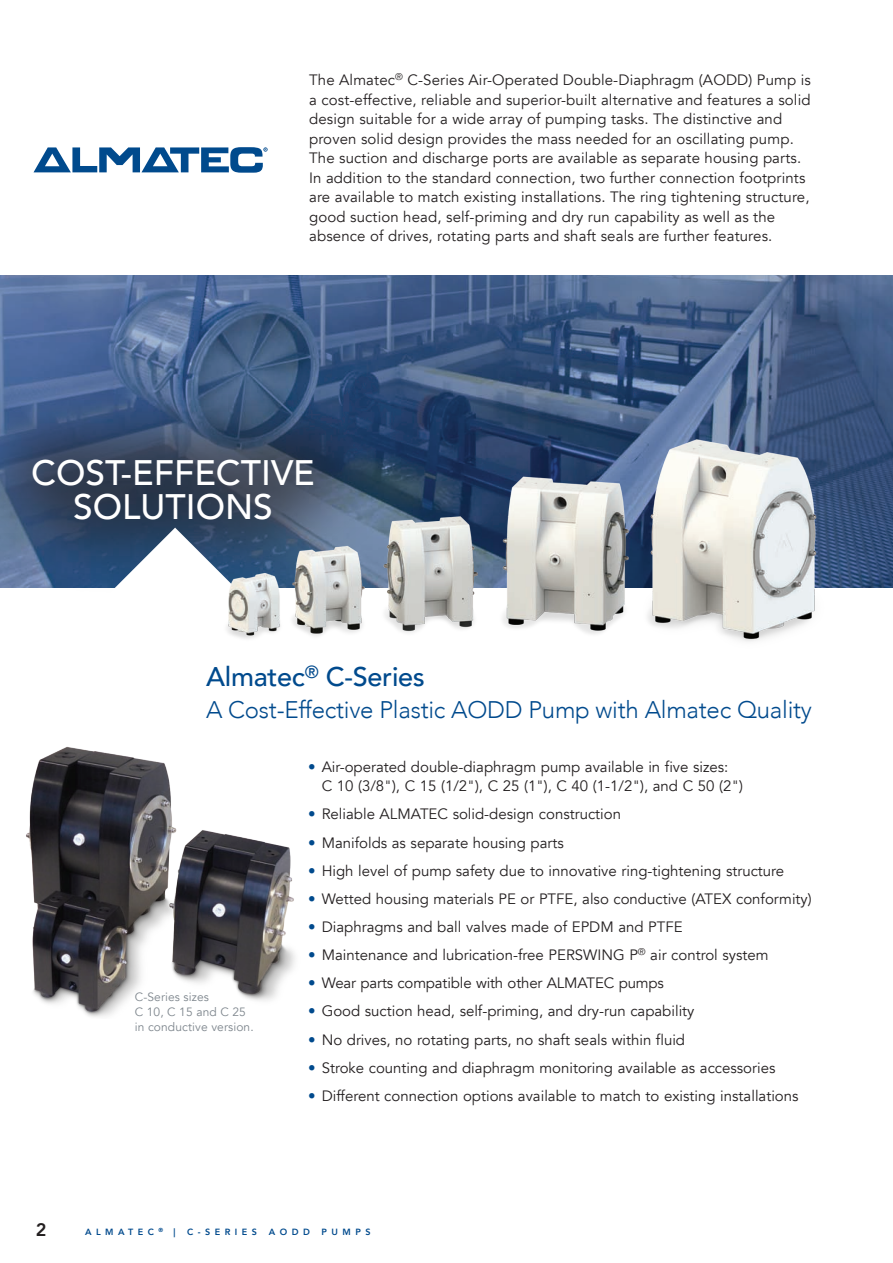
<style>
.page{position:relative;width:893px;height:1263px;background:#fff}
.page>*{position:absolute;margin:0;border:0;box-sizing:border-box;transform-origin:0 0}
.t1{font:500 35.4px/33.8px "Avenir";color:#fff;text-align:center}
.t2{font:500 27px "Avenir";letter-spacing:-.01em;color:#004a8d}
.t3{font:300 24px "Avenir";letter-spacing:-.01em;color:#004a8d}
.t4{font:800 18px "Avenir";color:#231f20}
.t5{font:15px/19.5px "Avenir";color:#231f20}
.t6{font:12px/15px "Avenir";letter-spacing:.01em;color:#7e868d}
.t7{font:800 9px "Avenir";letter-spacing:.5em;color:#004a8d}
.s1{color:#004a8d}
</style>
<div class="page">
<img style="left:0;top:276px;width:893px;height:311px">
<div style="left:0;top:383px;width:389px;height:213px;background:#231f20;opacity:.6"></div>
<svg style="left:103px;top:528px;width:88px;height:68px"></svg>
<img style="left:191px;top:287px;width:671px;height:355px">
<svg style="left:34px;top:147px;width:234px;height:26px"></svg>
<img style="left:26px;top:746px;width:269px;height:271px">
<p class="t5" style="left:309px;top:71px;width:503px">The Almatec<sup>®</sup> C-Series Air-Operated Double-Diaphragm (AODD) Pump is a cost-effective, reliable and superior-built alternative and features a solid design suitable for a wide array of pumping tasks. The distinctive and proven solid design provides the mass needed for an oscillating pump.<br>The suction and discharge ports are available as separate housing parts.<br>In addition to the standard connection, two further connection footprints are available to match existing installations. The ring tightening structure, good suction head, self-priming and dry run capability as well as the absence of drives, rotating parts and shaft seals are further features.</p>
<h1 class="t1" style="left:31px;top:454px;width:285px">COST-EFFECTIVE<br>SOLUTIONS</h1>
<h2 class="t2" style="left:206px;top:654px;width:220px">Almatec<sup>®</sup> C-Series</h2>
<h3 class="t3" style="left:206px;top:695px;width:607px">A Cost-Effective Plastic AODD Pump with Almatec Quality</h3>
<p class="t6" style="left:135px;top:990px;width:120px">C-Series sizes<br>C 10, C 15 and C 25 in conductive version.</p>
<p class="t5" style="left:322px;top:757px;width:423px;text-indent:-14px"><span class="s1">•</span> Air-operated double-diaphragm pump available in five sizes:<br>C 10 (3/8"), C 15 (1/2"), C 25 (1"), C 40 (1-1/2"), and C 50 (2")</p>
<p class="t5" style="left:308px;top:805px;width:314px"><span class="s1">•</span> Reliable ALMATEC solid-design construction</p>
<p class="t5" style="left:308px;top:833px;width:257px"><span class="s1">•</span> Manifolds as separate housing parts</p>
<p class="t5" style="left:308px;top:861px;width:478px"><span class="s1">•</span> High level of pump safety due to innovative ring-tightening structure</p>
<p class="t5" style="left:308px;top:889px;width:505px"><span class="s1">•</span> Wetted housing materials PE or PTFE, also conductive (ATEX conformity)</p>
<p class="t5" style="left:308px;top:917px;width:376px"><span class="s1">•</span> Diaphragms and ball valves made of EPDM and PTFE</p>
<p class="t5" style="left:308px;top:945px;width:462px"><span class="s1">•</span> Maintenance and lubrication-free PERSWING P<sup>®</sup> air control system</p>
<p class="t5" style="left:308px;top:974px;width:357px"><span class="s1">•</span> Wear parts compatible with other ALMATEC pumps</p>
<p class="t5" style="left:308px;top:1002px;width:388px"><span class="s1">•</span> Good suction head, self-priming, and dry-run capability</p>
<p class="t5" style="left:308px;top:1030px;width:378px"><span class="s1">•</span> No drives, no rotating parts, no shaft seals within fluid</p>
<p class="t5" style="left:308px;top:1058px;width:469px"><span class="s1">•</span> Stroke counting and diaphragm monitoring available as accessories</p>
<p class="t5" style="left:308px;top:1086px;width:492px"><span class="s1">•</span> Different connection options available to match to existing installations</p>
<p class="t4" style="left:36px;top:1215px;width:12px">2</p>
<p class="t7" style="left:85px;top:1224px;width:92px">ALMATEC <sup>®</sup> |</p>
<p class="t7" style="left:187px;top:1224px;width:72px">C-SERIES</p>
<p class="t7" style="left:269px;top:1224px;width:43px">AODD</p>
<p class="t7" style="left:321px;top:1224px;width:50px">PUMPS</p>
</div>
